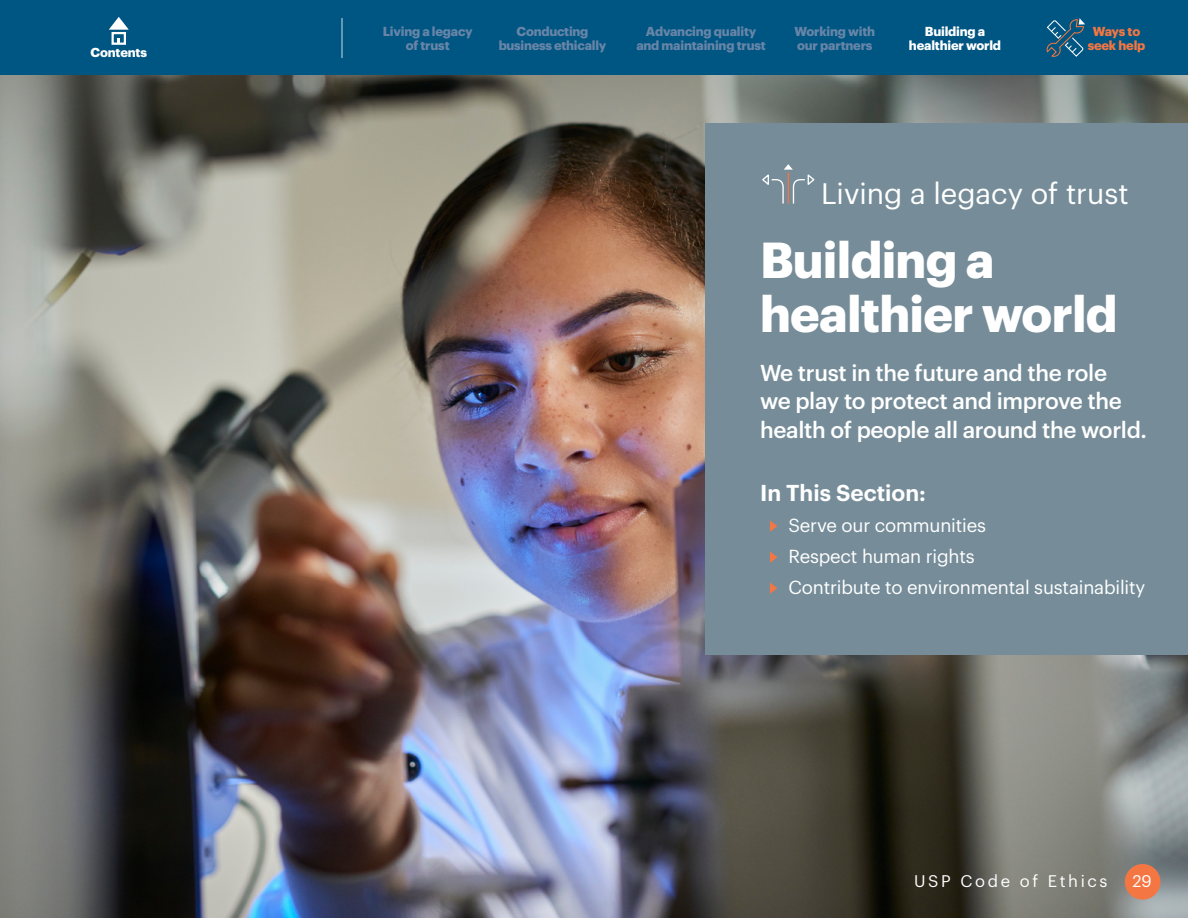
<style>
.page{position:relative;width:1188px;height:918px;background:#fff}
.page>*{position:absolute;margin:0;border:0;box-sizing:border-box;transform-origin:0 0}
.Section_Page_Heading{font:700 49.5px/54px "Graphik";letter-spacing:-.015em;color:#fff}
.USP_TEXT{font:28.95px "Graphik";color:#fff}
.Section_Sub_paragrap{font:500 22.5px/28.5px "Graphik";letter-spacing:-.015em;color:#fff}
.USP_TEXT-2{font:600 22.5px "Graphik";color:#fff}
.Section_Topics{font:18.45px "Graphik";letter-spacing:-.01em;color:#fff}
.USP_TEXT-3{font:16.5px "Graphik";letter-spacing:.16em;color:#fff}
.t1{font:700 12.75px/14.2px "Graphik";letter-spacing:-.015em;color:#6885a8;text-align:center}
.t2{font:700 12.75px/14.2px "Graphik";letter-spacing:-.015em;color:#fff;text-align:center}
.t3{font:700 12.75px/14.2px "Graphik";letter-spacing:-.015em;color:#f47642;text-align:center}
</style>
<div class="page">
<div style="left:0;top:0;width:1188px;height:76px;background:#005682"></div>
<hr style="left:341px;top:18px;width:2px;height:40px;background:#fff">
<svg style="left:109px;top:17px;width:20px;height:13px"></svg>
<div style="left:112px;top:32px;width:14px;height:13px;border:2px solid #fff"></div>
<svg style="left:1046px;top:18px;width:39px;height:39px"></svg>
<img style="left:0;top:76px;width:1188px;height:842px">
<div style="left:705px;top:123px;width:483px;height:531px;background:#768d99"></div>
<svg style="left:770px;top:520px;width:7px;height:12px"></svg>
<svg style="left:770px;top:551px;width:7px;height:12px"></svg>
<svg style="left:770px;top:582px;width:7px;height:12px"></svg>
<svg style="left:762px;top:164px;width:53px;height:40px"></svg>
<div style="left:1125px;top:864px;width:35px;height:36px;background:#f47642;border-radius:50%"></div>
<p class="t2" style="left:91px;top:44px;width:58px">Contents</p>
<p class="t1" style="left:383px;top:23px;width:91px">Living a legacy of trust</p>
<p class="t1" style="left:499px;top:23px;width:109px">Conducting business ethically</p>
<p class="t1" style="left:636px;top:23px;width:131px">Advancing quality and maintaining trust</p>
<p class="t1" style="left:795px;top:23px;width:82px;text-align:left">Working with our partners</p>
<p class="t2" style="left:909px;top:23px;width:94px">Building a healthier world</p>
<p class="t3" style="left:1088px;top:23px;width:59px">Ways to seek help</p>
<p class="USP_TEXT" style="left:821px;top:172px;width:309px">Living a legacy of trust</p>
<p class="Section_Page_Heading" style="left:760px;top:229px;width:359px">Building a healthier world</p>
<p class="Section_Sub_paragrap" style="left:760px;top:357px;width:389px">We trust in the future and the role<br>we play to protect and improve the health of people all around the world.</p>
<p class="USP_TEXT-2" style="left:760px;top:476px;width:167px">In This Section:</p>
<p class="Section_Topics" style="left:789px;top:511px;width:199px">Serve our communities</p>
<p class="Section_Topics" style="left:789px;top:542px;width:188px">Respect human rights</p>
<p class="Section_Topics" style="left:789px;top:573px;width:358px">Contribute to environmental sustainability</p>
<p class="USP_TEXT-3" style="left:914px;top:868px;width:195px">USP Code of Ethics</p>
<p class="USP_TEXT-3" style="left:1132px;top:869px;width:21px">29</p>
</div>
